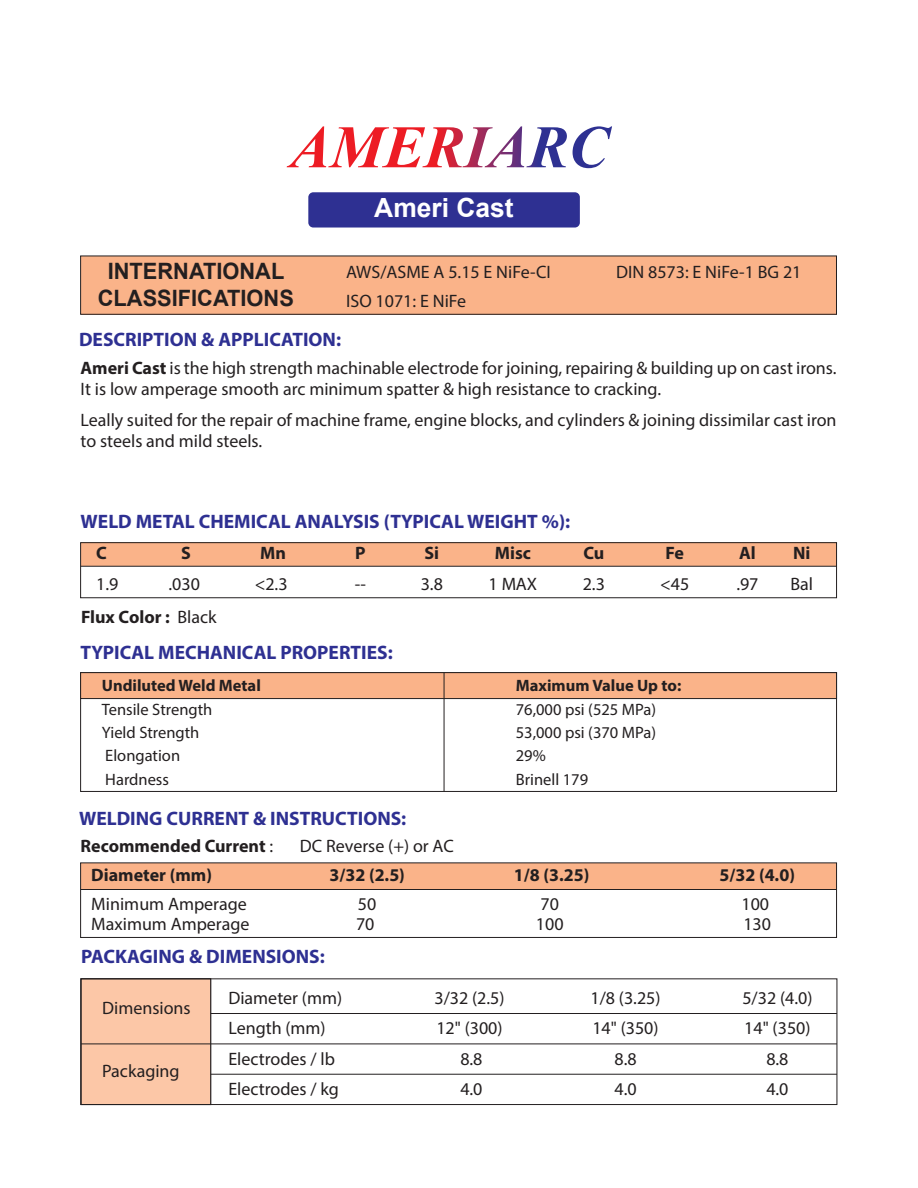
<style>
.page{position:relative;width:918px;height:1188px;background:#fff}
.page>*{position:absolute;margin:0;border:0;box-sizing:border-box;transform-origin:0 0}
.t1{font:700 26.4px "Arial";color:#fff}
.t2{font:700 22.5px/27.6px "Arial";color:#231f20;text-align:center}
.t3{font:700 19.5px "Myriad Pro";color:#2e3092}
.t4{font:18px/21.6px "Myriad Pro";color:#231f20}
.t5{font:700 18px "Myriad Pro";color:#231f20}
.t6{font:16.5px "Myriad Pro";color:#231f20}
.t7{font:700 16.5px "Myriad Pro";color:#231f20}
.s1{font-weight:700}
.s2{font-weight:400}
</style>
<div class="page">
<div style="left:81px;top:256px;width:755px;height:58px;background:#fab389"></div>
<svg style="left:286px;top:126px;width:326px;height:43px"></svg>
<div style="left:80px;top:256px;width:757px;height:59px;border:1px solid #231f20"></div>
<div style="left:81px;top:543px;width:756px;height:23px;background:#fab389"></div>
<div style="left:80px;top:542px;width:757px;height:56px;border:1px solid #231f20"></div>
<hr style="left:81px;top:566px;width:756px;height:1px;background:#231f20">
<div style="left:80px;top:672px;width:757px;height:120px;border:1px solid #231f20"></div>
<div style="left:80px;top:672px;width:757px;height:27px;background:#fab389;border:1px solid #231f20"></div>
<hr style="left:444px;top:673px;width:1px;height:118px;background:#231f20">
<div style="left:81px;top:863px;width:756px;height:27px;background:#fab389"></div>
<div style="left:80px;top:862px;width:757px;height:76px;border:1px solid #231f20"></div>
<hr style="left:81px;top:889px;width:756px;height:1px;background:#231f20">
<div style="left:81px;top:978px;width:130px;height:127px;background:#fcc7a7;border:1px solid #231f20"></div>
<div style="left:81px;top:978px;width:756px;height:127px;border:1px solid #231f20"></div>
<hr style="left:81px;top:1044px;width:756px;height:1px;background:#231f20">
<hr style="left:211px;top:1074px;width:626px;height:1px;background:#231f20">
<hr style="left:211px;top:1013px;width:626px;height:1px;background:#231f20">
<div style="left:308px;top:192px;width:272px;height:36px;background:#2e3092;border-radius:5px"></div>
<h1 class="t1" style="left:374px;top:189px;width:141px">Ameri Cast</h1>
<p class="t2" style="left:98px;top:257px;width:198px">INTERNATIONAL<br>CLASSIFICATIONS</p>
<p class="t3" style="left:79px;top:326px;width:264px">DESCRIPTION &amp; APPLICATION:</p>
<p class="t4" style="left:81px;top:356px;width:758px"><span class="s1">Ameri Cast</span> is the high strength machinable electrode for joining, repairing &amp; building up on cast irons.<br>It is low amperage smooth arc minimum spatter &amp; high resistance to cracking.</p>
<p class="t4" style="left:81px;top:409px;width:758px">Leally suited for the repair of machine frame, engine blocks, and cylinders &amp; joining dissimilar cast iron to steels and mild steels.</p>
<p class="t4" style="left:346px;top:261px;width:206px">AWS/ASME A 5.15 E NiFe-CI</p>
<p class="t4" style="left:616px;top:261px;width:187px">DIN 8573: E NiFe-1 BG 21</p>
<p class="t4" style="left:346px;top:290px;width:122px">ISO 1071: E NiFe</p>
<p class="t3" style="left:81px;top:509px;width:491px">WELD METAL CHEMICAL ANALYSIS (TYPICAL WEIGHT %):</p>
<p class="t5" style="left:96px;top:542px;width:12px">C</p>
<p class="t5" style="left:181px;top:542px;width:11px">S</p>
<p class="t5" style="left:260px;top:542px;width:27px">Mn</p>
<p class="t5" style="left:355px;top:542px;width:12px">P</p>
<p class="t5" style="left:425px;top:542px;width:16px">Si</p>
<p class="t5" style="left:495px;top:542px;width:38px">Misc</p>
<p class="t5" style="left:583px;top:542px;width:22px">Cu</p>
<p class="t5" style="left:666px;top:542px;width:20px">Fe</p>
<p class="t5" style="left:739px;top:542px;width:18px">Al</p>
<p class="t5" style="left:793px;top:542px;width:19px">Ni</p>
<p class="t4" style="left:96px;top:573px;width:24px">1.9</p>
<p class="t4" style="left:169px;top:573px;width:33px">.030</p>
<p class="t4" style="left:255px;top:573px;width:34px">&lt;2.3</p>
<p class="t4" style="left:355px;top:573px;width:13px">--</p>
<p class="t4" style="left:421px;top:573px;width:24px">3.8</p>
<p class="t4" style="left:489px;top:573px;width:50px">1 MAX</p>
<p class="t4" style="left:583px;top:573px;width:24px">2.3</p>
<p class="t4" style="left:660px;top:573px;width:31px">&lt;45</p>
<p class="t4" style="left:736px;top:573px;width:24px">.97</p>
<p class="t4" style="left:790px;top:573px;width:24px">Bal</p>
<p class="t5" style="left:81px;top:605px;width:137px">Flux Color : <span class="s2">Black</span></p>
<p class="t3" style="left:81px;top:640px;width:314px">TYPICAL MECHANICAL PROPERTIES:</p>
<p class="t7" style="left:102px;top:674px;width:161px">Undiluted Weld Metal</p>
<p class="t7" style="left:516px;top:674px;width:167px">Maximum Value Up to:</p>
<p class="t6" style="left:102px;top:700px;width:112px">Tensile Strength</p>
<p class="t6" style="left:516px;top:700px;width:142px">76,000 psi (525 MPa)</p>
<p class="t6" style="left:102px;top:723px;width:99px">Yield Strength</p>
<p class="t6" style="left:516px;top:723px;width:142px">53,000 psi (370 MPa)</p>
<p class="t6" style="left:105px;top:746px;width:76px">Elongation</p>
<p class="t6" style="left:516px;top:746px;width:31px">29%</p>
<p class="t6" style="left:105px;top:769px;width:65px">Hardness</p>
<p class="t6" style="left:516px;top:769px;width:74px">Brinell 179</p>
<p class="t3" style="left:79px;top:806px;width:329px">WELDING CURRENT &amp; INSTRUCTIONS:</p>
<p class="t5" style="left:81px;top:834px;width:194px">Recommended Current <span class="s2">:</span></p>
<p class="t4" style="left:300px;top:835px;width:155px">DC Reverse (+) or AC</p>
<p class="t5" style="left:91px;top:863px;width:122px">Diameter (mm)</p>
<p class="t5" style="left:329px;top:863px;width:77px">3/32 (2.5)</p>
<p class="t5" style="left:514px;top:863px;width:77px">1/8 (3.25)</p>
<p class="t5" style="left:719px;top:863px;width:77px">5/32 (4.0)</p>
<p class="t4" style="left:91px;top:893px;width:157px">Minimum Amperage</p>
<p class="t4" style="left:358px;top:893px;width:20px">50</p>
<p class="t4" style="left:541px;top:893px;width:20px">70</p>
<p class="t4" style="left:741px;top:893px;width:29px">100</p>
<p class="t4" style="left:91px;top:913px;width:160px">Maximum Amperage</p>
<p class="t4" style="left:356px;top:913px;width:20px">70</p>
<p class="t4" style="left:536px;top:913px;width:29px">100</p>
<p class="t4" style="left:743px;top:913px;width:29px">130</p>
<p class="t3" style="left:81px;top:944px;width:245px">PACKAGING &amp; DIMENSIONS:</p>
<p class="t4" style="left:102px;top:996px;width:90px">Dimensions</p>
<p class="t4" style="left:102px;top:1060px;width:79px">Packaging</p>
<p class="t4" style="left:228px;top:987px;width:115px">Diameter (mm)</p>
<p class="t4" style="left:434px;top:987px;width:72px">3/32 (2.5)</p>
<p class="t4" style="left:590px;top:987px;width:72px">1/8 (3.25)</p>
<p class="t4" style="left:742px;top:987px;width:72px">5/32 (4.0)</p>
<p class="t4" style="left:228px;top:1017px;width:99px">Length (mm)</p>
<p class="t4" style="left:436px;top:1017px;width:68px">12" (300)</p>
<p class="t4" style="left:592px;top:1017px;width:68px">14" (350)</p>
<p class="t4" style="left:744px;top:1017px;width:68px">14" (350)</p>
<p class="t4" style="left:228px;top:1048px;width:108px">Electrodes / lb</p>
<p class="t4" style="left:460px;top:1048px;width:24px">8.8</p>
<p class="t4" style="left:614px;top:1048px;width:24px">8.8</p>
<p class="t4" style="left:766px;top:1048px;width:24px">8.8</p>
<p class="t4" style="left:228px;top:1078px;width:112px">Electrodes / kg</p>
<p class="t4" style="left:460px;top:1078px;width:24px">4.0</p>
<p class="t4" style="left:614px;top:1078px;width:24px">4.0</p>
<p class="t4" style="left:766px;top:1078px;width:24px">4.0</p>
</div>
